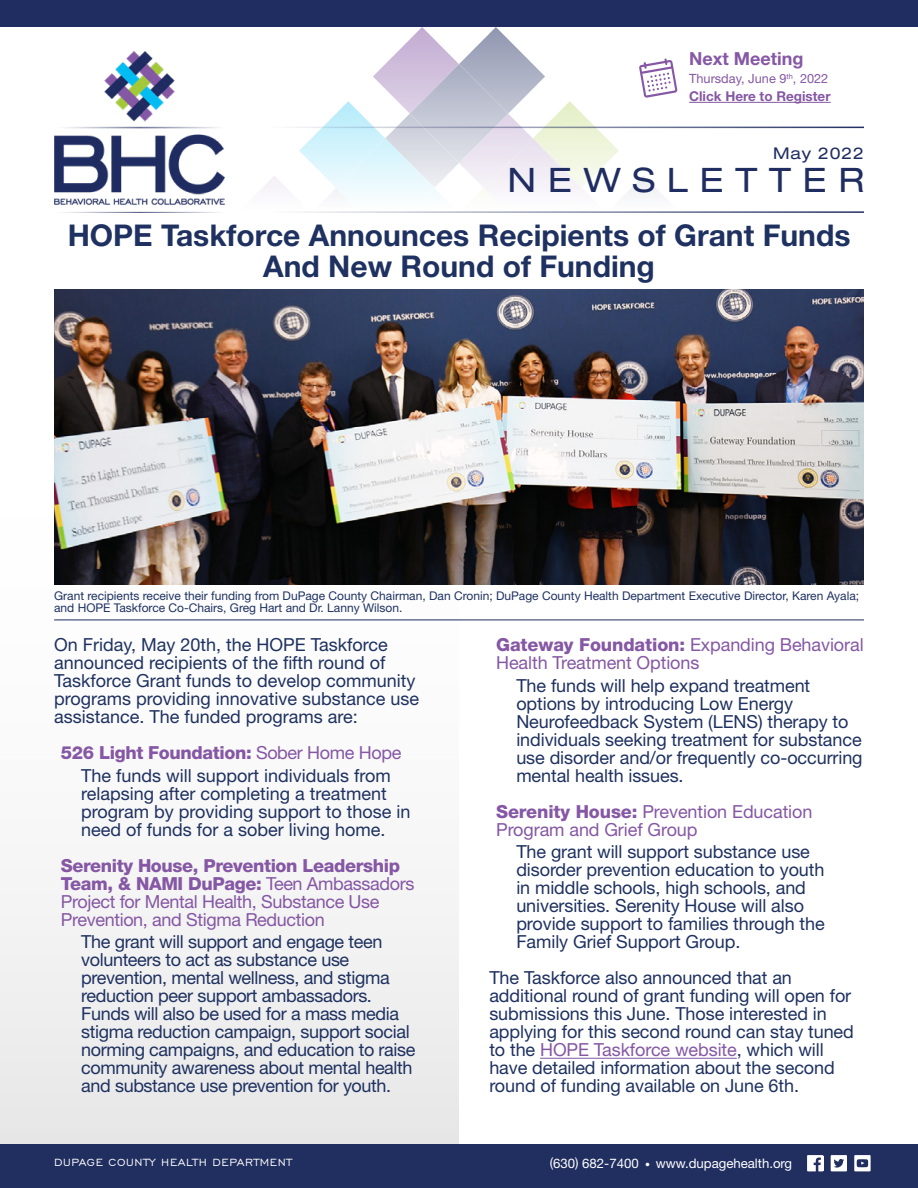
<style>
.page{position:relative;width:918px;height:1188px;background:#fff}
.page>*{position:absolute;margin:0;border:0;box-sizing:border-box;transform-origin:0 0}
.t1{font:expanded 33.75px "Helvetica Neue LT Std";letter-spacing:.35em;color:#202d61}
.t2{font:700 30px/31.5px "Helvetica Neue LT Std";color:#1e3160;text-align:center}
.t3{font:18px/18px "Helvetica Neue LT Std";letter-spacing:-.005em;color:#1e3160}
.t4{font:18px/18px "Helvetica Neue LT Std";letter-spacing:-.005em;color:#8557a4}
.t5{font:700 18px "Helvetica Neue LT Std";color:#8557a4}
.t6{font:expanded 16.2px "Helvetica Neue LT Std";letter-spacing:.05em;color:#202d61}
.t7{font:700 13.5px "Helvetica Neue LT Std";color:#8557a4}
.t8{font:13.2px "Helvetica Neue LT Std";color:#fff}
.t9{font:13.2px "Engravers Gothic BT";letter-spacing:.05em;color:#fff}
.t10{font:12.75px "Helvetica Neue LT Std";color:#8557a4}
.t11{font:12px/12px "Helvetica Neue LT Std";color:#1e3160}
.s1{font-weight:800;color:#8557a4}
.s2{color:#8557a4}
.s3{font-weight:800}
.s4{font-size:9.9px}
</style>
<div class="page">
<div style="left:0;top:307px;width:459px;height:841px;background:linear-gradient(to right,#f5f5f5,#f3f3f3)"></div>
<img style="left:9px;top:467px;width:450px;height:171px">
<div style="left:0;top:0;width:918px;height:27px;background:#202d61"></div>
<div style="left:0;top:1145px;width:918px;height:43px;background:#212e60"></div>
<svg style="left:807px;top:1155px;width:16px;height:16px"></svg>
<svg style="left:831px;top:1155px;width:16px;height:16px"></svg>
<svg style="left:854px;top:1155px;width:17px;height:16px"></svg>
<img style="left:54px;top:51px;width:170px;height:161px">
<hr style="left:265px;top:127px;width:599px;height:1px;background:#202d61">
<hr style="left:265px;top:211px;width:599px;height:2px;background:#202d61">
<hr style="left:689px;top:102px;width:142px;height:1px;background:#8557a4">
<svg style="left:262px;top:27px;width:418px;height:185px"></svg>
<img style="left:54px;top:290px;width:810px;height:295px">
<hr style="left:540px;top:1058px;width:197px;height:1px;background:#8557a4">
<hr style="left:54px;top:620px;width:810px;height:1px;background:#1f2c61">
<p class="t5" style="left:689px;top:47px;width:116px">Next Meeting</p>
<p class="t10" style="left:689px;top:71px;width:141px">Thursday, June 9<sup>th</sup>, 2022</p>
<p class="t7" style="left:689px;top:88px;width:143px">Click Here to Register</p>
<p class="t6" style="left:773px;top:143px;width:92px">May 2022</p>
<h1 class="t1" style="left:508px;top:160px;width:358px">NEWSLETTER</h1>
<h2 class="t2" style="left:68px;top:219px;width:784px">HOPE Taskforce Announces Recipients of Grant Funds<br>And New Round of Funding</h2>
<p class="t11" style="left:54px;top:589px;width:807px">Grant recipients receive their funding from DuPage County Chairman, Dan Cronin; DuPage County Health Department Executive Director, Karen Ayala; and HOPE Taskforce Co-Chairs, Greg Hart and Dr. Lanny Wilson.</p>
<p class="t3" style="left:54px;top:636px;width:367px">On Friday, May 20th, the HOPE Taskforce announced recipients of the fifth round of Taskforce Grant funds to develop community programs providing innovative substance use assistance. The funded programs are:</p>
<p class="t3" style="left:61px;top:742px;width:342px;line-height:22.5px;text-align:center"><span class="s1">526 Light Foundation:</span> <span class="s2">Sober Home Hope<br></span>The funds will support individuals from</p>
<p class="t3" style="left:81px;top:784px;width:331px">relapsing after completing a treatment program by providing support to those in need of funds for a sober living home.</p>
<p class="t4" style="left:61px;top:856px;width:355px"><span class="s3">Serenity House, Prevention Leadership Team, &amp; NAMI DuPage:</span> Teen Ambassadors Project for Mental Health, Substance Use Prevention, and Stigma Reduction</p>
<p class="t3" style="left:81px;top:933px;width:336px">The grant will support and engage teen volunteers to act as substance use prevention, mental wellness, and stigma reduction peer support ambassadors.<br>Funds will also be used for a mass media stigma reduction campaign, support social norming campaigns, and education to raise community awareness about mental health and substance use prevention for youth.</p>
<p class="t4" style="left:496px;top:636px;width:369px"><span class="s3">Gateway Foundation:</span> Expanding Behavioral<br>Health Treatment Options</p>
<p class="t3" style="left:516px;top:676px;width:348px">The funds will help expand treatment options by introducing Low Energy Neurofeedback System (LENS) therapy to individuals seeking treatment for substance use disorder and/or frequently co-occurring mental health issues.</p>
<p class="t4" style="left:496px;top:802px;width:318px"><span class="s3">Serenity House:</span> Prevention Education<br>Program and Grief Group</p>
<p class="t3" style="left:516px;top:843px;width:310px">The grant will support substance use disorder prevention education to youth in middle schools, high schools, and universities. Serenity House will also provide support to families through the Family Grief Support Group.</p>
<p class="t3" style="left:489px;top:969px;width:366px">The Taskforce also announced that an additional round of grant funding will open for submissions this June. Those interested in applying for this second round can stay tuned to the <span class="s2">HOPE Taskforce website</span>, which will have detailed information about the second round of funding available on June 6th.</p>
<p class="t9" style="left:54px;top:1156px;width:239px">DUPAGE COUNTY HEALTH DEPARTMENT</p>
<p class="t8" style="left:550px;top:1155px;width:244px">(630) 682-7400 <span class="s4">•</span> www.dupagehealth.org</p>
</div>
